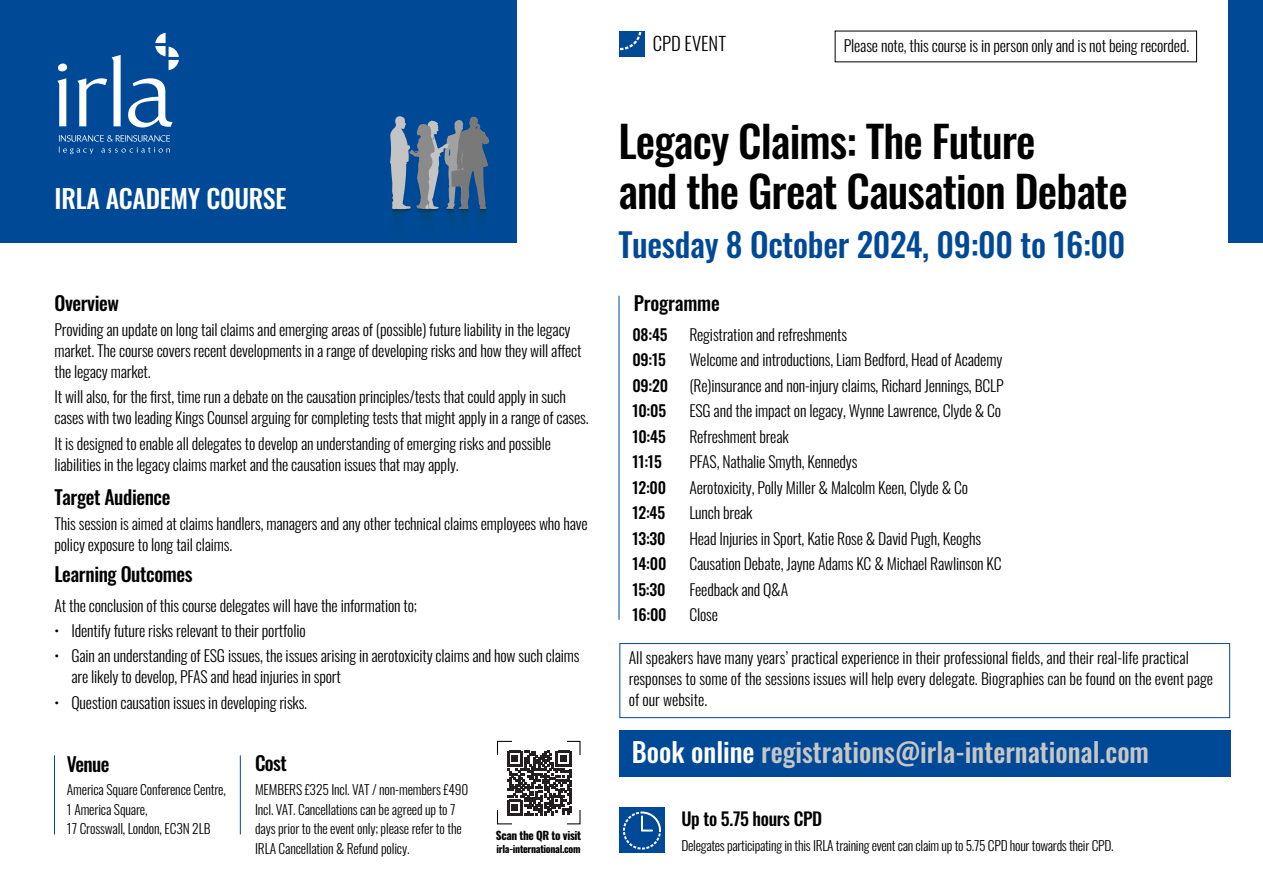
<style>
.page{position:relative;width:1263px;height:893px;background:#fff}
.page>*{position:absolute;margin:0;border:0;box-sizing:border-box;transform-origin:0 0}
.t1{font:500 43.5px/49.5px "Oswald";letter-spacing:-.02em;color:#000}
.t2{font:500 33px "Oswald";letter-spacing:-.01em;color:#004996}
.t3{font:500 27px "Oswald";color:#c6c6c6}
.t4{font:500 25.8px "Oswald";letter-spacing:-.01em;color:#fff}
.t5{font:500 19.5px "Oswald";letter-spacing:-.02em;color:#000}
.t6{font:300 18.75px "Oswald";color:#000}
.t7{font:500 18px "Oswald";letter-spacing:-.02em;color:#000}
.t8{font:300 15.75px/21px "Oswald";letter-spacing:-.01em;color:#000}
.t9{font:500 15.75px "Oswald";letter-spacing:-.01em;color:#000}
.t10{font:300 13.5px/19.5px "Oswald";letter-spacing:-.01em;color:#000}
.t11{font:700 11.4px "Oswald";letter-spacing:-.03em;color:#000}
.t12{font:700 10.05px "Oswald";letter-spacing:-.03em;color:#000}
.s1{color:#fff}
</style>
<div class="page">
<div style="left:0;top:0;width:517px;height:242px;background:#004996"></div>
<div style="left:1229px;top:0;width:34px;height:242px;background:#004996"></div>
<svg style="left:59px;top:135px;width:111px;height:19px"></svg>
<svg style="left:155px;top:33px;width:24px;height:37px"></svg>
<svg style="left:57px;top:64px;width:10px;height:62px"></svg>
<svg style="left:77px;top:55px;width:44px;height:71px"></svg>
<svg style="left:128px;top:78px;width:45px;height:50px"></svg>
<hr style="left:619px;top:296px;width:1px;height:324px;background:#004996">
<div style="left:619px;top:807px;width:46px;height:46px;background:#004996"></div>
<svg style="left:623px;top:811px;width:38px;height:38px"></svg>
<div style="left:619px;top:31px;width:25px;height:25px;background:#004996"></div>
<svg style="left:620px;top:31px;width:21px;height:19px"></svg>
<svg style="left:390px;top:116px;width:99px;height:127px"></svg>
<div style="left:619px;top:730px;width:612px;height:47px;background:#004996"></div>
<div style="left:619px;top:643px;width:611px;height:75px;border:1px solid #004996"></div>
<hr style="left:54px;top:755px;width:1px;height:79px;background:#004996">
<hr style="left:240px;top:755px;width:1px;height:79px;background:#004996">
<div style="left:497px;top:741px;width:83px;height:83px;border:1px solid #000"></div>
<div style="left:494px;top:755px;width:90px;height:54px;background:#fff"></div>
<div style="left:512px;top:737px;width:54px;height:90px;background:#fff"></div>
<svg style="left:507px;top:751px;width:64px;height:64px"></svg>
<p class="t4" style="left:55px;top:185px;width:233px">IRLA ACADEMY COURSE</p>
<p class="t5" style="left:54px;top:293px;width:66px">Overview</p>
<p class="t8" style="left:54px;top:318px;width:529px">Providing an update on long tail claims and emerging areas of (possible) future liability in the legacy market. The course covers recent developments in a range of developing risks and how they will affect the legacy market.</p>
<p class="t8" style="left:54px;top:385px;width:536px">It will also, for the first, time run a debate on the causation principles/tests that could apply in such cases with two leading Kings Counsel arguing for completing tests that might apply in a range of cases.</p>
<p class="t8" style="left:54px;top:431px;width:498px">It is designed to enable all delegates to develop an understanding of emerging risks and possible liabilities in the legacy claims market and the causation issues that may apply.</p>
<p class="t5" style="left:54px;top:487px;width:118px">Target Audience</p>
<p class="t8" style="left:54px;top:511px;width:535px">This session is aimed at claims handlers, managers and any other technical claims employees who have policy exposure to long tail claims.</p>
<p class="t5" style="left:54px;top:564px;width:140px">Learning Outcomes</p>
<p class="t8" style="left:54px;top:593px;width:364px">At the conclusion of this course delegates will have the information to;</p>
<p class="t8" style="left:54px;top:618px;width:253px">• Identify future risks relevant to their portfolio</p>
<p class="t8" style="left:71px;top:644px;width:510px;text-indent:-17px">• Gain an understanding of ESG issues, the issues arising in aerotoxicity claims and how such claims are likely to develop, PFAS and head injuries in sport</p>
<p class="t8" style="left:54px;top:690px;width:254px">• Question causation issues in developing risks.</p>
<p class="t5" style="left:67px;top:753px;width:44px">Venue</p>
<p class="t10" style="left:67px;top:778px;width:160px">America Square Conference Centre,<br>1 America Square,<br>17 Crosswall, London, EC3N 2LB</p>
<p class="t5" style="left:255px;top:753px;width:33px">Cost</p>
<p class="t10" style="left:255px;top:778px;width:215px">MEMBERS £325 Incl. VAT / non-members £490<br>Incl. VAT. Cancellations can be agreed up to 7 days prior to the event only; please refer to the IRLA Cancellation &amp; Refund policy.</p>
<p class="t11" style="left:496px;top:829px;width:87px">Scan the QR to visit</p>
<p class="t12" style="left:497px;top:844px;width:86px">irla-international.com</p>
<p class="t6" style="left:653px;top:26px;width:75px">CPD EVENT</p>
<p class="t8" style="left:844px;top:33px;width:347px">Please note, this course is in person only and is not being recorded.</p>
<p class="t1" style="left:618px;top:120px;width:511px">Legacy Claims: The Future<br>and the Great Causation Debate</p>
<p class="t2" style="left:618px;top:228px;width:509px">Tuesday 8 October 2024, 09:00 to 16:00</p>
<p class="t5" style="left:634px;top:293px;width:87px">Programme</p>
<p class="t9" style="left:632px;top:326px;width:37px">08:45</p>
<p class="t8" style="left:689px;top:322px;width:159px">Registration and refreshments</p>
<p class="t9" style="left:632px;top:352px;width:35px">09:15</p>
<p class="t8" style="left:689px;top:348px;width:314px">Welcome and introductions, Liam Bedford, Head of Academy</p>
<p class="t9" style="left:632px;top:377px;width:37px">09:20</p>
<p class="t8" style="left:689px;top:373px;width:316px">(Re)insurance and non-injury claims, Richard Jennings, BCLP</p>
<p class="t9" style="left:632px;top:403px;width:35px">10:05</p>
<p class="t8" style="left:689px;top:399px;width:313px">ESG and the impact on legacy, Wynne Lawrence, Clyde &amp; Co</p>
<p class="t9" style="left:632px;top:428px;width:35px">10:45</p>
<p class="t8" style="left:689px;top:424px;width:101px">Refreshment break</p>
<p class="t9" style="left:632px;top:454px;width:31px">11:15</p>
<p class="t8" style="left:689px;top:450px;width:170px">PFAS, Nathalie Smyth, Kennedys</p>
<p class="t9" style="left:632px;top:479px;width:35px">12:00</p>
<p class="t8" style="left:689px;top:475px;width:280px">Aerotoxicity, Polly Miller &amp; Malcolm Keen, Clyde &amp; Co</p>
<p class="t9" style="left:632px;top:505px;width:34px">12:45</p>
<p class="t8" style="left:689px;top:501px;width:65px">Lunch break</p>
<p class="t9" style="left:632px;top:530px;width:35px">13:30</p>
<p class="t8" style="left:689px;top:526px;width:293px">Head Injuries in Sport, Katie Rose &amp; David Pugh, Keoghs</p>
<p class="t9" style="left:632px;top:556px;width:36px">14:00</p>
<p class="t8" style="left:689px;top:552px;width:314px">Causation Debate, Jayne Adams KC &amp; Michael Rawlinson KC</p>
<p class="t9" style="left:632px;top:581px;width:35px">15:30</p>
<p class="t8" style="left:689px;top:577px;width:100px">Feedback and Q&amp;A</p>
<p class="t9" style="left:632px;top:607px;width:36px">16:00</p>
<p class="t8" style="left:689px;top:603px;width:30px">Close</p>
<p class="t8" style="left:629px;top:645px;width:586px">All speakers have many years’ practical experience in their professional fields, and their real-life practical responses to some of the sessions issues will help every delegate. Biographies can be found on the event page of our website.</p>
<p class="t3" style="left:632px;top:738px;width:519px"><span class="s1">Book online</span> registrations@irla-international.com</p>
<p class="t7" style="left:681px;top:809px;width:142px">Up to 5.75 hours CPD</p>
<p class="t10" style="left:681px;top:834px;width:434px">Delegates participating in this IRLA training event can claim up to 5.75 CPD hour towards their CPD.</p>
</div>
